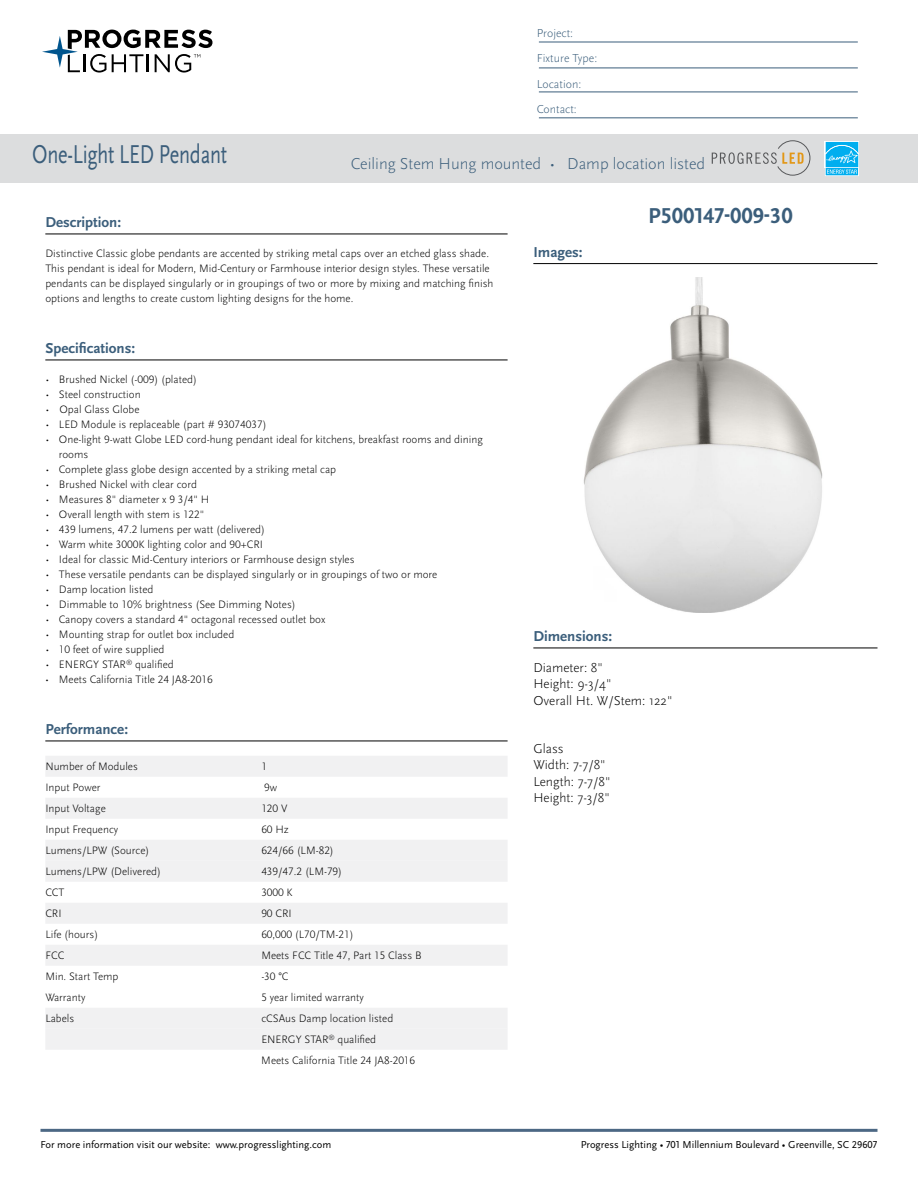
<style>
.page{position:relative;width:918px;height:1188px;background:#fff}
.page>*{position:absolute;margin:0;border:0;box-sizing:border-box;transform-origin:0 0}
.t1{font:27px "Scala Sans Pro";letter-spacing:-.01em;color:#3b5e7b;scale:.75 1}
.t2{font:700 22.5px "Scala Sans Pro";color:#3b5e7b}
.t3{font:300 16.5px "Scala Sans Pro";color:#3b5e7b}
.t4{font:700 15px "Scala Sans Pro";color:#3b5e7b}
.t5{font:300 13.5px/16.2px "Scala Sans Pro";color:#000}
.t6{font:300 12px/25.5px "Scala Sans Pro";color:#3b5e7b}
.t7{font:300 11.25px/15px "Scala Sans Pro";color:#000}
.t8{font:10.5px "Scala Sans Pro";color:#000}
</style>
<div class="page">
<svg style="left:42px;top:30px;width:170px;height:43px"></svg>
<hr style="left:40px;top:1129px;width:838px;height:3px;background:#4c6884">
<hr style="left:539px;top:42px;width:319px;height:1px;background:#3b5e7b">
<hr style="left:539px;top:68px;width:319px;height:1px;background:#3b5e7b">
<hr style="left:539px;top:92px;width:319px;height:1px;background:#3b5e7b">
<hr style="left:539px;top:118px;width:319px;height:1px;background:#3b5e7b">
<hr style="left:533px;top:263px;width:344px;height:1px;background:#000">
<hr style="left:45px;top:234px;width:463px;height:1px;background:#000">
<hr style="left:45px;top:360px;width:463px;height:1px;background:#000">
<hr style="left:45px;top:741px;width:463px;height:1px;background:#000">
<div style="left:45px;top:756px;width:463px;height:21px;background:#f1f1f2"></div>
<div style="left:45px;top:798px;width:463px;height:21px;background:#f1f1f2"></div>
<div style="left:45px;top:840px;width:463px;height:21px;background:#f1f1f2"></div>
<div style="left:45px;top:861px;width:463px;height:21px;background:#f1f1f2"></div>
<div style="left:45px;top:903px;width:463px;height:21px;background:#f1f1f2"></div>
<div style="left:45px;top:945px;width:463px;height:21px;background:#f1f1f2"></div>
<div style="left:45px;top:1008px;width:463px;height:21px;background:#f1f1f2"></div>
<div style="left:45px;top:1029px;width:463px;height:21px;background:#f1f1f2"></div>
<div style="left:0;top:134px;width:918px;height:49px;background:#dcddde"></div>
<img style="left:583px;top:278px;width:240px;height:334px">
<svg style="left:712px;top:141px;width:98px;height:34px"></svg>
<hr style="left:533px;top:648px;width:344px;height:1px;background:#000">
<div style="left:825px;top:141px;width:34px;height:27px;background:#f2fafe"></div>
<svg style="left:825px;top:142px;width:34px;height:34px"></svg>
<p class="t6" style="left:537px;top:20px;width:62px">Project:<br>Fixture Type:<br>Location:<br>Contact:</p>
<h1 class="t1" style="left:32px;top:139px;width:262px">One-Light LED Pendant</h1>
<h3 class="t3" style="left:351px;top:154px;width:356px">Ceiling Stem Hung mounted • Damp location listed</h3>
<h2 class="t2" style="left:648px;top:202px;width:146px">P500147-009-30</h2>
<h3 class="t4" style="left:45px;top:213px;width:77px">Description:</h3>
<p class="t7" style="left:45px;top:246px;width:450px">Distinctive Classic globe pendants are accented by striking metal caps over an etched glass shade.<br>This pendant is ideal for Modern, Mid-Century or Farmhouse interior design styles. These versatile pendants can be displayed singularly or in groupings of two or more by mixing and matching finish options and lengths to create custom lighting designs for the home.</p>
<h3 class="t4" style="left:45px;top:339px;width:91px">Specifications:</h3>
<p class="t7" style="left:45px;top:372px;width:153px">• Brushed Nickel (-009) (plated)</p>
<p class="t7" style="left:45px;top:387px;width:97px">• Steel construction</p>
<p class="t7" style="left:45px;top:402px;width:96px">• Opal Glass Globe</p>
<p class="t7" style="left:45px;top:417px;width:223px">• LED Module is replaceable (part # 93074037)</p>
<p class="t7" style="left:59px;top:432px;width:426px;text-indent:-13px">• One-light 9-watt Globe LED cord-hung pendant ideal for kitchens, breakfast rooms and dining rooms</p>
<p class="t7" style="left:45px;top:462px;width:292px">• Complete glass globe design accented by a striking metal cap</p>
<p class="t7" style="left:45px;top:477px;width:153px">• Brushed Nickel with clear cord</p>
<p class="t7" style="left:45px;top:492px;width:165px">• Measures 8" diameter x 9 3/4" H</p>
<p class="t7" style="left:45px;top:507px;width:160px">• Overall length with stem is 122"</p>
<p class="t7" style="left:45px;top:522px;width:221px">• 439 lumens, 47.2 lumens per watt (delivered)</p>
<p class="t7" style="left:45px;top:537px;width:219px">• Warm white 3000K lighting color and 90+CRI</p>
<p class="t7" style="left:45px;top:552px;width:311px">• Ideal for classic Mid-Century interiors or Farmhouse design styles</p>
<p class="t7" style="left:45px;top:567px;width:394px">• These versatile pendants can be displayed singularly or in groupings of two or more</p>
<p class="t7" style="left:45px;top:582px;width:110px">• Damp location listed</p>
<p class="t7" style="left:45px;top:597px;width:252px">• Dimmable to 10% brightness (See Dimming Notes)</p>
<p class="t7" style="left:45px;top:612px;width:281px">• Canopy covers a standard 4" octagonal recessed outlet box</p>
<p class="t7" style="left:45px;top:627px;width:190px">• Mounting strap for outlet box included</p>
<p class="t7" style="left:45px;top:642px;width:121px">• 10 feet of wire supplied</p>
<p class="t7" style="left:45px;top:657px;width:130px">• ENERGY STAR<sup>®</sup> qualified</p>
<p class="t7" style="left:45px;top:672px;width:169px">• Meets California Title 24 JA8-2016</p>
<h3 class="t4" style="left:45px;top:720px;width:84px">Performance:</h3>
<p class="t7" style="left:45px;top:759px;width:94px">Number of Modules</p>
<p class="t7" style="left:261px;top:759px;width:7px">1</p>
<p class="t7" style="left:45px;top:780px;width:57px">Input Power</p>
<p class="t7" style="left:264px;top:780px;width:14px">9w</p>
<p class="t7" style="left:45px;top:801px;width:62px">Input Voltage</p>
<p class="t7" style="left:261px;top:801px;width:28px">120 V</p>
<p class="t7" style="left:45px;top:822px;width:74px">Input Frequency</p>
<p class="t7" style="left:261px;top:822px;width:29px">60 Hz</p>
<p class="t7" style="left:45px;top:843px;width:106px">Lumens/LPW (Source)</p>
<p class="t7" style="left:261px;top:843px;width:74px">624/66 (LM-82)</p>
<p class="t7" style="left:45px;top:864px;width:117px">Lumens/LPW (Delivered)</p>
<p class="t7" style="left:261px;top:864px;width:82px">439/47.2 (LM-79)</p>
<p class="t7" style="left:45px;top:885px;width:21px">CCT</p>
<p class="t7" style="left:261px;top:885px;width:33px">3000 K</p>
<p class="t7" style="left:45px;top:906px;width:18px">CRI</p>
<p class="t7" style="left:261px;top:906px;width:32px">90 CRI</p>
<p class="t7" style="left:45px;top:927px;width:54px">Life (hours)</p>
<p class="t7" style="left:261px;top:927px;width:94px">60,000 (L70/TM-21)</p>
<p class="t7" style="left:45px;top:948px;width:21px">FCC</p>
<p class="t7" style="left:261px;top:948px;width:162px">Meets FCC Title 47, Part 15 Class B</p>
<p class="t7" style="left:45px;top:969px;width:75px">Min. Start Temp</p>
<p class="t7" style="left:261px;top:969px;width:29px">-30 °C</p>
<p class="t7" style="left:45px;top:990px;width:42px">Warranty</p>
<p class="t7" style="left:261px;top:990px;width:104px">5 year limited warranty</p>
<p class="t7" style="left:45px;top:1011px;width:30px">Labels</p>
<p class="t7" style="left:261px;top:1008px;width:155px;line-height:21px">cCSAus Damp location listed<br>ENERGY STAR<sup>®</sup> qualified<br>Meets California Title 24 JA8-2016</p>
<h3 class="t4" style="left:533px;top:243px;width:51px">Images:</h3>
<h3 class="t4" style="left:533px;top:627px;width:80px">Dimensions:</h3>
<p class="t5" style="left:533px;top:660px;width:141px">Diameter: 8"<br>Height: 9-3/4"<br>Overall Ht. W/Stem: 122"</p>
<p class="t5" style="left:533px;top:741px;width:79px">Glass<br>Width: 7-7/8"<br>Length: 7-7/8"<br>Height: 7-3/8"</p>
<p class="t8" style="left:40px;top:1139px;width:292px">For more information visit our website: www.progresslighting.com</p>
<p class="t8" style="left:581px;top:1138px;width:298px">Progress Lighting • 701 Millennium Boulevard • Greenville, SC 29607</p>
</div>
